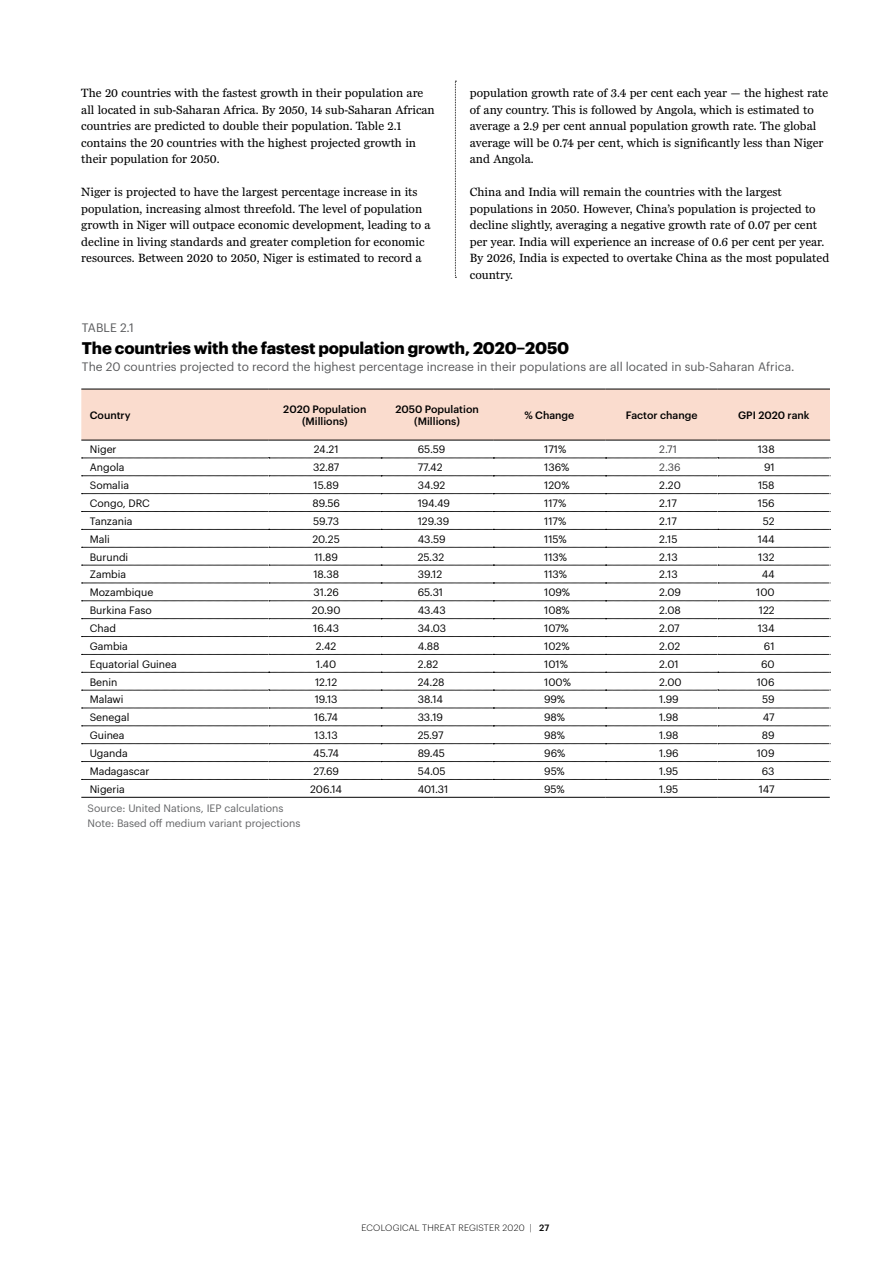
<style>
.page{position:relative;width:893px;height:1263px;background:#fff}
.page>*{position:absolute;margin:0;border:0;box-sizing:border-box;transform-origin:0 0}
.t1{font:700 16.5px "Graphik";letter-spacing:-.01em;color:#000}
.t2{font:12.3px/16.5px "Miller Daily Two";color:#000}
.t3{font:12px "Graphik";color:#58595b}
.t4{font:10.5px "Graphik";color:#000}
.t5{font:500 10.5px/12px "Graphik";color:#000;text-align:center}
.t6{font:10.5px/14.9px "Graphik";color:#636466}
.t7{font:10.5px "Graphik";color:#414042}
.t8{font:300 9px "Graphik";letter-spacing:.025em;color:#000}
.s1{font-weight:500}
</style>
<div class="page">
<svg style="left:455px;top:81px;width:1px;height:197px"></svg>
<svg style="left:81px;top:389px;width:750px;height:409px"></svg>
<p class="t2" style="left:81px;top:85px;width:355px">The 20 countries with the fastest growth in their population are all located in sub-Saharan Africa. By 2050, 14 sub-Saharan African countries are predicted to double their population. Table 2.1 contains the 20 countries with the highest projected growth in their population for 2050.</p>
<p class="t2" style="left:81px;top:184px;width:351px">Niger is projected to have the largest percentage increase in its population, increasing almost threefold. The level of population growth in Niger will outpace economic development, leading to a decline in living standards and greater completion for economic resources. Between 2020 to 2050, Niger is estimated to record a</p>
<p class="t2" style="left:470px;top:85px;width:360px">population growth rate of 3.4 per cent each year — the highest rate of any country. This is followed by Angola, which is estimated to average a 2.9 per cent annual population growth rate. The global average will be 0.74 per cent, which is significantly less than Niger and Angola.</p>
<p class="t2" style="left:470px;top:184px;width:361px">China and India will remain the countries with the largest populations in 2050. However, China’s population is projected to decline slightly, averaging a negative growth rate of 0.07 per cent per year. India will experience an increase of 0.6 per cent per year.<br>By 2026, India is expected to overtake China as the most populated country.</p>
<p class="t3" style="left:82px;top:319px;width:54px">TABLE 2.1</p>
<h1 class="t1" style="left:82px;top:335px;width:489px">The countries with the fastest population growth, 2020–2050</h1>
<p class="t3" style="left:82px;top:358px;width:714px">The 20 countries projected to record the highest percentage increase in their populations are all located in sub-Saharan Africa.</p>
<p class="t5" style="left:90px;top:408px;width:42px">Country</p>
<p class="t5" style="left:283px;top:402px;width:85px">2020 Population (Millions)</p>
<p class="t5" style="left:395px;top:402px;width:85px">2050 Population (Millions)</p>
<p class="t5" style="left:524px;top:408px;width:52px">% Change</p>
<p class="t5" style="left:626px;top:408px;width:73px">Factor change</p>
<p class="t5" style="left:738px;top:408px;width:73px">GPI 2020 rank</p>
<p class="t4" style="left:90px;top:442px;width:28px">Niger</p>
<p class="t4" style="left:314px;top:442px;width:26px">24.21</p>
<p class="t4" style="left:418px;top:442px;width:29px">65.59</p>
<p class="t4" style="left:544px;top:442px;width:24px">171%</p>
<p class="t7" style="left:659px;top:442px;width:19px">2.71</p>
<p class="t4" style="left:758px;top:442px;width:18px">138</p>
<p class="t4" style="left:90px;top:459px;width:36px">Angola</p>
<p class="t4" style="left:313px;top:459px;width:28px">32.87</p>
<p class="t4" style="left:418px;top:459px;width:26px">77.42</p>
<p class="t4" style="left:544px;top:459px;width:27px">136%</p>
<p class="t7" style="left:659px;top:459px;width:23px">2.36</p>
<p class="t4" style="left:764px;top:459px;width:12px">91</p>
<p class="t4" style="left:90px;top:477px;width:41px">Somalia</p>
<p class="t4" style="left:314px;top:477px;width:27px">15.89</p>
<p class="t4" style="left:418px;top:477px;width:29px">34.92</p>
<p class="t4" style="left:544px;top:477px;width:27px">120%</p>
<p class="t4" style="left:659px;top:477px;width:23px">2.20</p>
<p class="t4" style="left:758px;top:477px;width:18px">158</p>
<p class="t4" style="left:90px;top:495px;width:62px">Congo, DRC</p>
<p class="t4" style="left:312px;top:495px;width:29px">89.56</p>
<p class="t4" style="left:418px;top:495px;width:34px">194.49</p>
<p class="t4" style="left:544px;top:495px;width:24px">117%</p>
<p class="t4" style="left:659px;top:495px;width:19px">2.17</p>
<p class="t4" style="left:758px;top:495px;width:18px">156</p>
<p class="t4" style="left:90px;top:513px;width:44px">Tanzania</p>
<p class="t4" style="left:313px;top:513px;width:27px">59.73</p>
<p class="t4" style="left:418px;top:513px;width:33px">129.39</p>
<p class="t4" style="left:544px;top:513px;width:24px">117%</p>
<p class="t4" style="left:659px;top:513px;width:19px">2.17</p>
<p class="t4" style="left:763px;top:513px;width:13px">52</p>
<p class="t4" style="left:90px;top:531px;width:22px">Mali</p>
<p class="t4" style="left:313px;top:531px;width:29px">20.25</p>
<p class="t4" style="left:418px;top:531px;width:29px">43.59</p>
<p class="t4" style="left:544px;top:531px;width:24px">115%</p>
<p class="t4" style="left:659px;top:531px;width:20px">2.15</p>
<p class="t4" style="left:758px;top:531px;width:18px">144</p>
<p class="t4" style="left:90px;top:549px;width:40px">Burundi</p>
<p class="t4" style="left:314px;top:549px;width:25px">11.89</p>
<p class="t4" style="left:418px;top:549px;width:28px">25.32</p>
<p class="t4" style="left:544px;top:549px;width:24px">113%</p>
<p class="t4" style="left:659px;top:549px;width:20px">2.13</p>
<p class="t4" style="left:758px;top:549px;width:18px">132</p>
<p class="t4" style="left:90px;top:567px;width:38px">Zambia</p>
<p class="t4" style="left:313px;top:567px;width:27px">18.38</p>
<p class="t4" style="left:418px;top:567px;width:26px">39.12</p>
<p class="t4" style="left:544px;top:567px;width:24px">113%</p>
<p class="t4" style="left:659px;top:567px;width:20px">2.13</p>
<p class="t4" style="left:762px;top:567px;width:14px">44</p>
<p class="t4" style="left:90px;top:584px;width:65px">Mozambique</p>
<p class="t4" style="left:313px;top:584px;width:27px">31.26</p>
<p class="t4" style="left:418px;top:584px;width:27px">65.31</p>
<p class="t4" style="left:544px;top:584px;width:27px">109%</p>
<p class="t4" style="left:659px;top:584px;width:23px">2.09</p>
<p class="t4" style="left:756px;top:584px;width:20px">100</p>
<p class="t4" style="left:90px;top:602px;width:64px">Burkina Faso</p>
<p class="t4" style="left:312px;top:602px;width:30px">20.90</p>
<p class="t4" style="left:418px;top:602px;width:29px">43.43</p>
<p class="t4" style="left:544px;top:602px;width:27px">108%</p>
<p class="t4" style="left:659px;top:602px;width:23px">2.08</p>
<p class="t4" style="left:759px;top:602px;width:17px">122</p>
<p class="t4" style="left:90px;top:620px;width:28px">Chad</p>
<p class="t4" style="left:313px;top:620px;width:27px">16.43</p>
<p class="t4" style="left:418px;top:620px;width:30px">34.03</p>
<p class="t4" style="left:544px;top:620px;width:26px">107%</p>
<p class="t4" style="left:659px;top:620px;width:22px">2.07</p>
<p class="t4" style="left:758px;top:620px;width:18px">134</p>
<p class="t4" style="left:90px;top:638px;width:40px">Gambia</p>
<p class="t4" style="left:316px;top:638px;width:22px">2.42</p>
<p class="t4" style="left:418px;top:638px;width:23px">4.88</p>
<p class="t4" style="left:544px;top:638px;width:27px">102%</p>
<p class="t4" style="left:659px;top:638px;width:23px">2.02</p>
<p class="t4" style="left:764px;top:638px;width:12px">61</p>
<p class="t4" style="left:90px;top:656px;width:89px">Equatorial Guinea</p>
<p class="t4" style="left:316px;top:656px;width:22px">1.40</p>
<p class="t4" style="left:418px;top:656px;width:22px">2.82</p>
<p class="t4" style="left:544px;top:656px;width:25px">101%</p>
<p class="t4" style="left:659px;top:656px;width:21px">2.01</p>
<p class="t4" style="left:761px;top:656px;width:15px">60</p>
<p class="t4" style="left:90px;top:674px;width:29px">Benin</p>
<p class="t4" style="left:315px;top:674px;width:24px">12.12</p>
<p class="t4" style="left:418px;top:674px;width:28px">24.28</p>
<p class="t4" style="left:544px;top:674px;width:28px">100%</p>
<p class="t4" style="left:659px;top:674px;width:24px">2.00</p>
<p class="t4" style="left:757px;top:674px;width:19px">106</p>
<p class="t4" style="left:90px;top:692px;width:35px">Malawi</p>
<p class="t4" style="left:315px;top:692px;width:24px">19.13</p>
<p class="t4" style="left:418px;top:692px;width:27px">38.14</p>
<p class="t4" style="left:544px;top:692px;width:23px">99%</p>
<p class="t4" style="left:659px;top:692px;width:21px">1.99</p>
<p class="t4" style="left:762px;top:692px;width:14px">59</p>
<p class="t4" style="left:90px;top:709px;width:41px">Senegal</p>
<p class="t4" style="left:314px;top:709px;width:25px">16.74</p>
<p class="t4" style="left:418px;top:709px;width:27px">33.19</p>
<p class="t4" style="left:544px;top:709px;width:22px">98%</p>
<p class="t4" style="left:659px;top:709px;width:21px">1.98</p>
<p class="t4" style="left:763px;top:709px;width:13px">47</p>
<p class="t4" style="left:90px;top:727px;width:36px">Guinea</p>
<p class="t4" style="left:315px;top:727px;width:25px">13.13</p>
<p class="t4" style="left:418px;top:727px;width:27px">25.97</p>
<p class="t4" style="left:544px;top:727px;width:22px">98%</p>
<p class="t4" style="left:659px;top:727px;width:21px">1.98</p>
<p class="t4" style="left:762px;top:727px;width:14px">89</p>
<p class="t4" style="left:90px;top:745px;width:40px">Uganda</p>
<p class="t4" style="left:313px;top:745px;width:27px">45.74</p>
<p class="t4" style="left:418px;top:745px;width:29px">89.45</p>
<p class="t4" style="left:544px;top:745px;width:23px">96%</p>
<p class="t4" style="left:659px;top:745px;width:21px">1.96</p>
<p class="t4" style="left:757px;top:745px;width:19px">109</p>
<p class="t4" style="left:90px;top:763px;width:61px">Madagascar</p>
<p class="t4" style="left:313px;top:763px;width:27px">27.69</p>
<p class="t4" style="left:418px;top:763px;width:30px">54.05</p>
<p class="t4" style="left:544px;top:763px;width:22px">95%</p>
<p class="t4" style="left:659px;top:763px;width:21px">1.95</p>
<p class="t4" style="left:762px;top:763px;width:14px">63</p>
<p class="t4" style="left:90px;top:781px;width:37px">Nigeria</p>
<p class="t4" style="left:310px;top:781px;width:33px">206.14</p>
<p class="t4" style="left:418px;top:781px;width:32px">401.31</p>
<p class="t4" style="left:544px;top:781px;width:22px">95%</p>
<p class="t4" style="left:659px;top:781px;width:21px">1.95</p>
<p class="t4" style="left:759px;top:781px;width:17px">147</p>
<p class="t6" style="left:88px;top:800px;width:214px">Source: United Nations, IEP calculations<br>Note: Based off medium variant projections</p>
<p class="t8" style="left:361px;top:1221px;width:190px">ECOLOGICAL THREAT REGISTER 2020 | <span class="s1">27</span></p>
</div>
